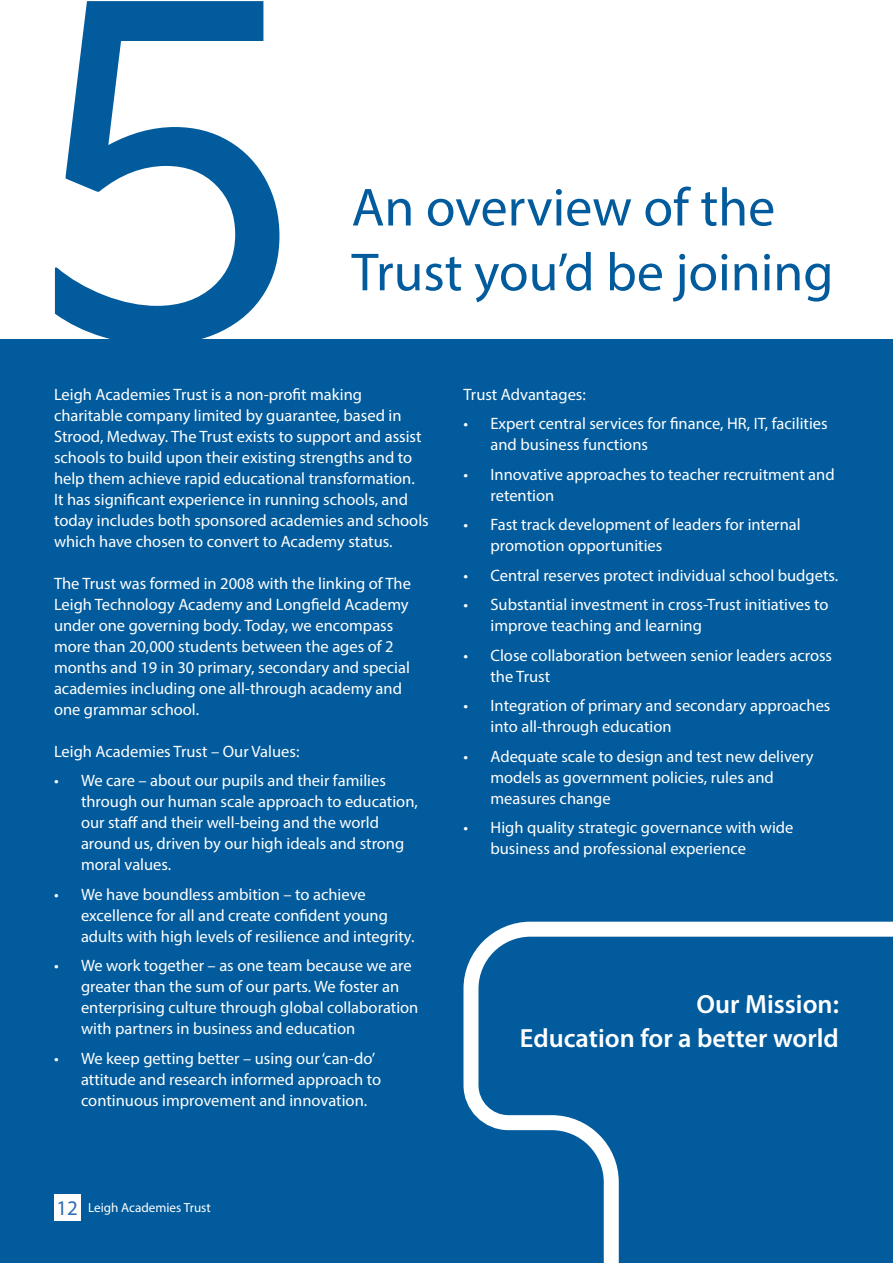
<style>
.page{position:relative;width:893px;height:1263px;background:#fff}
.page>*{position:absolute;margin:0;border:0;box-sizing:border-box;transform-origin:0 0}
.t1{font:486px "Amiko";color:#015b9d}
.t2{font:54px/64.8px "Myriad Pro";color:#015b9d}
.t3{font:600 26.4px/33.6px "Myriad Pro";color:#fff;text-align:right}
.t4{font:16.5px/21px "Myriad Pro";color:#fff}
.t5{font:13.2px "Myriad Pro";color:#fff}
.s1{font-size:20.85px;color:#2d6cb4}
</style>
<div class="page">
<div style="left:0;top:339px;width:893px;height:924px;background:#015b9d"></div>
<svg style="left:463px;top:921px;width:430px;height:342px"></svg>
<div style="left:54px;top:1194px;width:26px;height:27px;background:#fff"></div>
<h1 class="t1" style="left:16px;top:-112px;width:303px">5</h1>
<h2 class="t2" style="left:351px;top:174px;width:483px">An overview of the<br>Trust you’d be joining</h2>
<p class="t4" style="left:54px;top:383px;width:376px">Leigh Academies Trust is a non-profit making charitable company limited by guarantee, based in Strood, Medway. The Trust exists to support and assist schools to build upon their existing strengths and to help them achieve rapid educational transformation.<br>It has significant experience in running schools, and today includes both sponsored academies and schools which have chosen to convert to Academy status.</p>
<p class="t4" style="left:54px;top:572px;width:359px">The Trust was formed in 2008 with the linking of The Leigh Technology Academy and Longfield Academy under one governing body. Today, we encompass more than 20,000 students between the ages of 2 months and 19 in 30 primary, secondary and special academies including one all-through academy and one grammar school.</p>
<p class="t4" style="left:54px;top:740px;width:247px">Leigh Academies Trust – Our Values:</p>
<p class="t4" style="left:81px;top:770px;width:338px;text-indent:-27px">• We care – about our pupils and their families through our human scale approach to education, our staff and their well-being and the world around us, driven by our high ideals and strong moral values.</p>
<p class="t4" style="left:81px;top:883px;width:335px;text-indent:-27px">• We have boundless ambition – to achieve excellence for all and create confident young adults with high levels of resilience and integrity.</p>
<p class="t4" style="left:81px;top:955px;width:339px;text-indent:-27px">• We work together – as one team because we are greater than the sum of our parts. We foster an enterprising culture through global collaboration with partners in business and education</p>
<p class="t4" style="left:81px;top:1047px;width:302px;text-indent:-27px">• We keep getting better – using our ‘can-do’ attitude and research informed approach to continuous improvement and innovation.</p>
<p class="t4" style="left:463px;top:383px;width:124px">Trust Advantages:</p>
<p class="t4" style="left:490px;top:413px;width:339px;text-indent:-27px">• Expert central services for finance, HR, IT, facilities and business functions</p>
<p class="t4" style="left:490px;top:463px;width:346px;text-indent:-27px">• Innovative approaches to teacher recruitment and retention</p>
<p class="t4" style="left:490px;top:514px;width:312px;text-indent:-27px">• Fast track development of leaders for internal promotion opportunities</p>
<p class="t4" style="left:463px;top:564px;width:376px">• Central reserves protect individual school budgets.</p>
<p class="t4" style="left:490px;top:594px;width:340px;text-indent:-27px">• Substantial investment in cross-Trust initiatives to improve teaching and learning</p>
<p class="t4" style="left:490px;top:644px;width:343px;text-indent:-27px">• Close collaboration between senior leaders across the Trust</p>
<p class="t4" style="left:490px;top:695px;width:341px;text-indent:-27px">• Integration of primary and secondary approaches into all-through education</p>
<p class="t4" style="left:490px;top:745px;width:325px;text-indent:-27px">• Adequate scale to design and test new delivery models as government policies, rules and measures change</p>
<p class="t4" style="left:490px;top:817px;width:305px;text-indent:-27px">• High quality strategic governance with wide business and professional experience</p>
<h3 class="t3" style="left:520px;top:986px;width:321px">Our Mission:<br>Education for a better world</h3>
<p class="t5" style="left:56px;top:1199px;width:156px"><span class="s1">12</span> Leigh Academies Trust</p>
</div>
